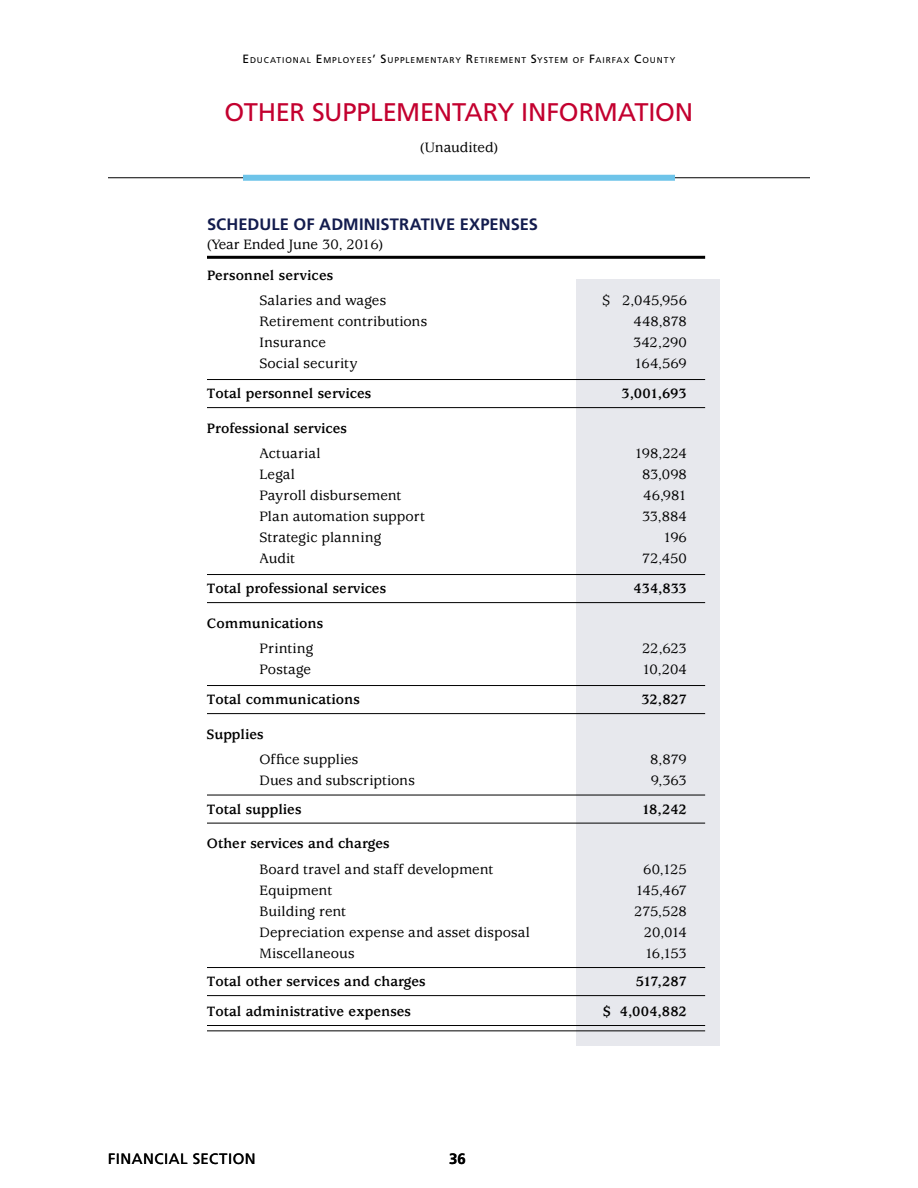
<style>
.page{position:relative;width:918px;height:1188px;background:#fff}
.page>*{position:absolute;margin:0;border:0;box-sizing:border-box;transform-origin:0 0}
.t1{font:25.5px "Frutiger LT Std";letter-spacing:-.01em;color:#c3002f}
.t2{font:700 16.5px "Frutiger LT Std";letter-spacing:.005em;color:#131c4e}
.t3{font:500 15px "Usherwood Std";letter-spacing:.005em;color:#000}
.t4{font:700 15px "Usherwood Std";color:#000}
.t5{font:15px "Frutiger LT Std";letter-spacing:.035em;color:#000}
.t6{font:700 15px "Frutiger LT Std";color:#000}
.t7{font:8.4px "Frutiger LT Std";letter-spacing:.11em;color:#000}
.s1{font-size:12px}
</style>
<div class="page">
<hr style="left:108px;top:177px;width:702px;height:1px;background:#000">
<div style="left:243px;top:175px;width:432px;height:6px;background:#6ec4e9"></div>
<div style="left:577px;top:279px;width:143px;height:766px;background:#e7e8ed"></div>
<hr style="left:207px;top:256px;width:498px;height:3px;background:#000">
<hr style="left:207px;top:379px;width:498px;height:1px;background:#000">
<hr style="left:207px;top:407px;width:498px;height:1px;background:#000">
<hr style="left:207px;top:574px;width:498px;height:1px;background:#000">
<hr style="left:207px;top:602px;width:498px;height:1px;background:#000">
<hr style="left:207px;top:685px;width:498px;height:1px;background:#000">
<hr style="left:207px;top:713px;width:498px;height:1px;background:#000">
<hr style="left:207px;top:795px;width:498px;height:1px;background:#000">
<hr style="left:207px;top:823px;width:498px;height:1px;background:#000">
<hr style="left:207px;top:967px;width:498px;height:1px;background:#000">
<hr style="left:207px;top:995px;width:498px;height:1px;background:#000">
<hr style="left:207px;top:1025px;width:498px;height:1px;background:#000">
<hr style="left:207px;top:1030px;width:498px;height:1px;background:#000">
<p class="t7" style="left:243px;top:55px;width:434px"><span class="s1">E</span>DUCATIONAL <span class="s1">E</span>MPLOYEES<span class="s1">’ S</span>UPPLEMENTARY <span class="s1">R</span>ETIREMENT <span class="s1">S</span>YSTEM OF <span class="s1">F</span>AIRFAX <span class="s1">C</span>OUNTY</p>
<h1 class="t1" style="left:225px;top:97px;width:470px">OTHER SUPPLEMENTARY INFORMATION</h1>
<p class="t3" style="left:420px;top:138px;width:79px">(Unaudited)</p>
<p class="t2" style="left:207px;top:214px;width:333px">SCHEDULE OF ADMINISTRATIVE EXPENSES</p>
<p class="t3" style="left:207px;top:236px;width:178px">(Year Ended June 30, 2016)</p>
<p class="t4" style="left:207px;top:267px;width:128px">Personnel services</p>
<p class="t3" style="left:260px;top:292px;width:128px">Salaries and wages</p>
<p class="t3" style="left:602px;top:292px;width:86px">$ 2,045,956</p>
<p class="t3" style="left:260px;top:313px;width:169px">Retirement contributions</p>
<p class="t3" style="left:634px;top:313px;width:55px">448,878</p>
<p class="t3" style="left:259px;top:334px;width:68px">Insurance</p>
<p class="t3" style="left:633px;top:334px;width:55px">342,290</p>
<p class="t3" style="left:259px;top:355px;width:100px">Social security</p>
<p class="t3" style="left:634px;top:355px;width:54px">164,569</p>
<p class="t4" style="left:207px;top:385px;width:166px">Total personnel services</p>
<p class="t4" style="left:622px;top:385px;width:67px">3,001,693</p>
<p class="t4" style="left:207px;top:420px;width:142px">Professional services</p>
<p class="t3" style="left:259px;top:445px;width:63px">Actuarial</p>
<p class="t3" style="left:635px;top:445px;width:54px">198,224</p>
<p class="t3" style="left:259px;top:466px;width:37px">Legal</p>
<p class="t3" style="left:642px;top:466px;width:46px">83,098</p>
<p class="t3" style="left:259px;top:487px;width:143px">Payroll disbursement</p>
<p class="t3" style="left:643px;top:487px;width:45px">46,981</p>
<p class="t3" style="left:259px;top:508px;width:167px">Plan automation support</p>
<p class="t3" style="left:642px;top:508px;width:46px">33,884</p>
<p class="t3" style="left:259px;top:529px;width:123px">Strategic planning</p>
<p class="t3" style="left:663px;top:529px;width:25px">196</p>
<p class="t3" style="left:259px;top:550px;width:37px">Audit</p>
<p class="t3" style="left:642px;top:550px;width:46px">72,450</p>
<p class="t4" style="left:207px;top:580px;width:181px">Total professional services</p>
<p class="t4" style="left:634px;top:580px;width:55px">434,833</p>
<p class="t4" style="left:207px;top:615px;width:118px">Communications</p>
<p class="t3" style="left:259px;top:640px;width:55px">Printing</p>
<p class="t3" style="left:642px;top:640px;width:46px">22,623</p>
<p class="t3" style="left:259px;top:661px;width:53px">Postage</p>
<p class="t3" style="left:642px;top:661px;width:46px">10,204</p>
<p class="t4" style="left:207px;top:691px;width:154px">Total communications</p>
<p class="t4" style="left:641px;top:691px;width:47px">32,827</p>
<p class="t4" style="left:207px;top:726px;width:58px">Supplies</p>
<p class="t3" style="left:259px;top:751px;width:100px">Office supplies</p>
<p class="t3" style="left:650px;top:751px;width:38px">8,879</p>
<p class="t3" style="left:259px;top:772px;width:157px">Dues and subscriptions</p>
<p class="t3" style="left:651px;top:772px;width:38px">9,363</p>
<p class="t4" style="left:207px;top:801px;width:96px">Total supplies</p>
<p class="t4" style="left:642px;top:801px;width:47px">18,242</p>
<p class="t4" style="left:207px;top:835px;width:184px">Other services and charges</p>
<p class="t3" style="left:259px;top:861px;width:235px">Board travel and staff development</p>
<p class="t3" style="left:643px;top:861px;width:45px">60,125</p>
<p class="t3" style="left:259px;top:882px;width:74px">Equipment</p>
<p class="t3" style="left:635px;top:882px;width:53px">145,467</p>
<p class="t3" style="left:259px;top:903px;width:88px">Building rent</p>
<p class="t3" style="left:634px;top:903px;width:54px">275,528</p>
<p class="t3" style="left:259px;top:924px;width:272px">Depreciation expense and asset disposal</p>
<p class="t3" style="left:644px;top:924px;width:45px">20,014</p>
<p class="t3" style="left:259px;top:945px;width:97px">Miscellaneous</p>
<p class="t3" style="left:645px;top:945px;width:44px">16,153</p>
<p class="t4" style="left:207px;top:973px;width:220px">Total other services and charges</p>
<p class="t4" style="left:636px;top:973px;width:53px">517,287</p>
<p class="t4" style="left:207px;top:1003px;width:205px">Total administrative expenses</p>
<p class="t4" style="left:603px;top:1003px;width:86px">$ 4,004,882</p>
<p class="t5" style="left:108px;top:1150px;width:149px">FINANCIAL SECTION</p>
<p class="t6" style="left:449px;top:1150px;width:18px">36</p>
</div>
